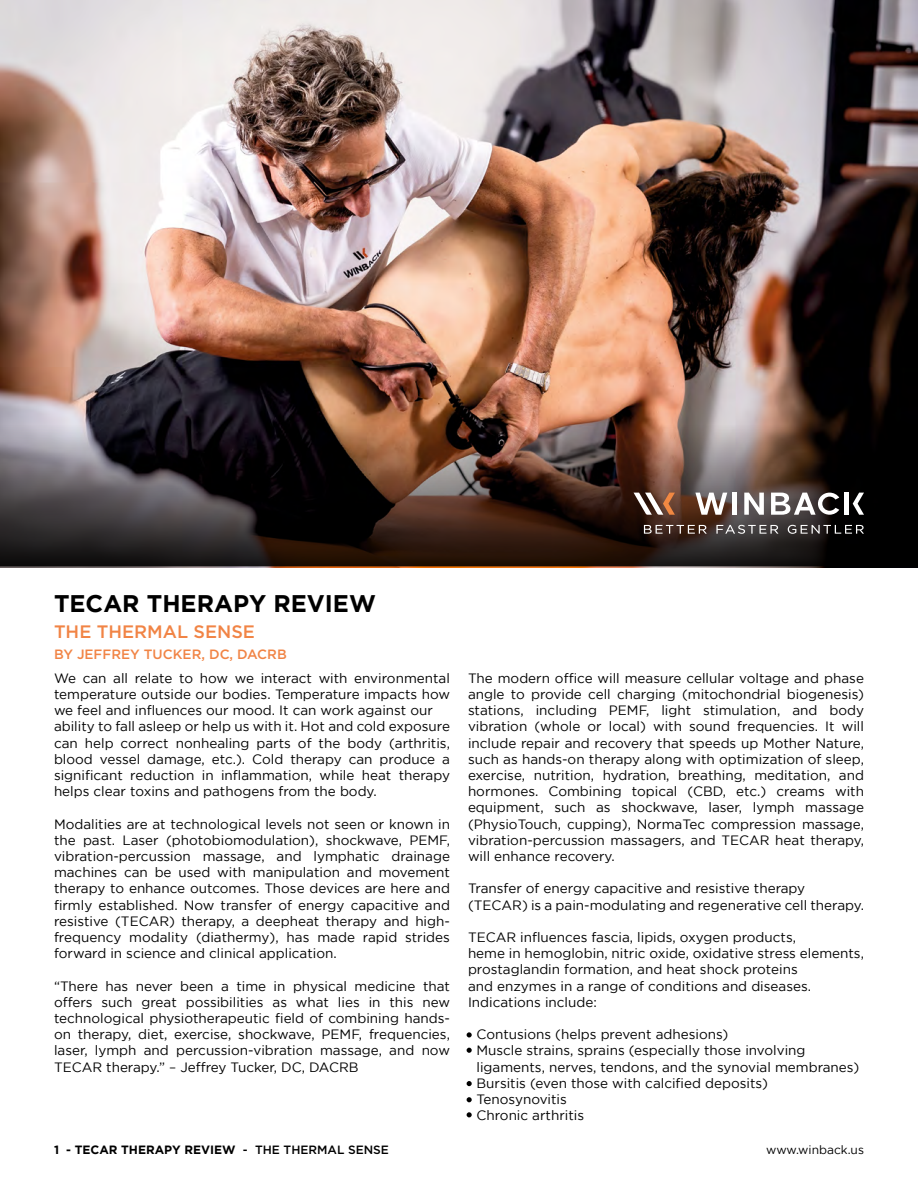
<style>
.page{position:relative;width:918px;height:1188px;background:#fff}
.page>*{position:absolute;margin:0;border:0;box-sizing:border-box;transform-origin:0 0}
.t1{font:700 24px "Gotham";color:#000}
.t2{font:500 18px "Gotham";color:#f18445}
.t3{font:13.5px/16.2px "Gotham";color:#000}
.t4{font:500 13.5px "Gotham";color:#f18445}
.t5{font:700 12px "Gotham";color:#000}
.t6{font:12px "Gotham";color:#000}
.s1{font-weight:500}
</style>
<div class="page">
<img style="left:0;top:0;width:918px;height:567px">
<img style="left:0;top:282px;width:918px;height:284px">
<svg style="left:644px;top:525px;width:63px;height:9px"></svg>
<svg style="left:716px;top:525px;width:62px;height:9px"></svg>
<svg style="left:788px;top:525px;width:76px;height:9px"></svg>
<svg style="left:634px;top:493px;width:41px;height:22px"></svg>
<hr style="left:733px;top:493px;width:4px;height:22px;background:#fff">
<svg style="left:695px;top:493px;width:32px;height:22px"></svg>
<svg style="left:744px;top:493px;width:20px;height:22px"></svg>
<svg style="left:771px;top:493px;width:68px;height:22px"></svg>
<svg style="left:853px;top:493px;width:11px;height:22px"></svg>
<hr style="left:845px;top:493px;width:4px;height:22px;background:#fff">
<svg style="left:467px;top:1032px;width:5px;height:5px"></svg>
<svg style="left:467px;top:1048px;width:5px;height:5px"></svg>
<svg style="left:467px;top:1081px;width:5px;height:5px"></svg>
<svg style="left:467px;top:1112px;width:5px;height:5px"></svg>
<svg style="left:467px;top:1097px;width:5px;height:5px"></svg>
<h1 class="t1" style="left:54px;top:590px;width:323px">TECAR THERAPY REVIEW</h1>
<h2 class="t2" style="left:54px;top:620px;width:202px">THE THERMAL SENSE</h2>
<p class="t4" style="left:54px;top:646px;width:234px">BY JEFFREY TUCKER, DC, DACRB</p>
<p class="t3" style="left:54px;top:670px;width:398px">We can all relate to how we interact with environmental temperature outside our bodies. Temperature impacts how we feel and influences our mood. It can work against our ability to fall asleep or help us with it. Hot and cold exposure can help correct nonhealing parts of the body (arthritis, blood vessel damage, etc.). Cold therapy can produce a significant reduction in inflammation, while heat therapy helps clear toxins and pathogens from the body.</p>
<p class="t3" style="left:54px;top:815px;width:398px;text-align:justify">Modalities are at technological levels not seen or known in the past. Laser (photobiomodulation), shockwave, PEMF, vibration-percussion massage, and lymphatic drainage machines can be used with manipulation and movement therapy to enhance outcomes. Those devices are here and firmly established. Now transfer of energy capacitive and resistive (TECAR) therapy, a deepheat therapy and high&shy;frequency modality (diathermy), has made rapid strides forward in science and clinical application.</p>
<p class="t3" style="left:54px;top:977px;width:398px;text-align:justify">“There has never been a time in physical medicine that offers such great possibilities as what lies in this new technological physiotherapeutic field of combining hands&shy;on therapy, diet, exercise, shockwave, PEMF, frequencies, laser, lymph and percussion-vibration massage, and now TECAR therapy.” – Jeffrey Tucker, DC, DACRB</p>
<p class="t3" style="left:468px;top:670px;width:398px;text-align:justify">The modern office will measure cellular voltage and phase angle to provide cell charging (mitochondrial biogenesis) stations, including PEMF, light stimulation, and body vibration (whole or local) with sound frequencies. It will include repair and recovery that speeds up Mother Nature, such as hands-on therapy along with optimization of sleep, exercise, nutrition, hydration, breathing, meditation, and hormones. Combining topical (CBD, etc.) creams with equipment, such as shockwave, laser, lymph massage (PhysioTouch, cupping), NormaTec compression massage, vibration-percussion massagers, and TECAR heat therapy, will enhance recovery.</p>
<p class="t3" style="left:468px;top:880px;width:397px">Transfer of energy capacitive and resistive therapy (TECAR) is a pain-modulating and regenerative cell therapy.</p>
<p class="t3" style="left:468px;top:929px;width:398px">TECAR influences fascia, lipids, oxygen products,<br>heme in hemoglobin, nitric oxide, oxidative stress elements, prostaglandin formation, and heat shock proteins<br>and enzymes in a range of conditions and diseases.<br>Indications include:</p>
<p class="t3" style="left:477px;top:1026px;width:384px">Contusions (helps prevent adhesions)<br>Muscle strains, sprains (especially those involving ligaments, nerves, tendons, and the synovial membranes)<br>Bursitis (even those with calcified deposits)<br>Tenosynovitis<br>Chronic arthritis</p>
<p class="t5" style="left:54px;top:1142px;width:337px">1 - TECAR THERAPY REVIEW <span class="s1">- THE THERMAL SENSE</span></p>
<p class="t6" style="left:766px;top:1143px;width:99px">www.winback.us</p>
</div>
